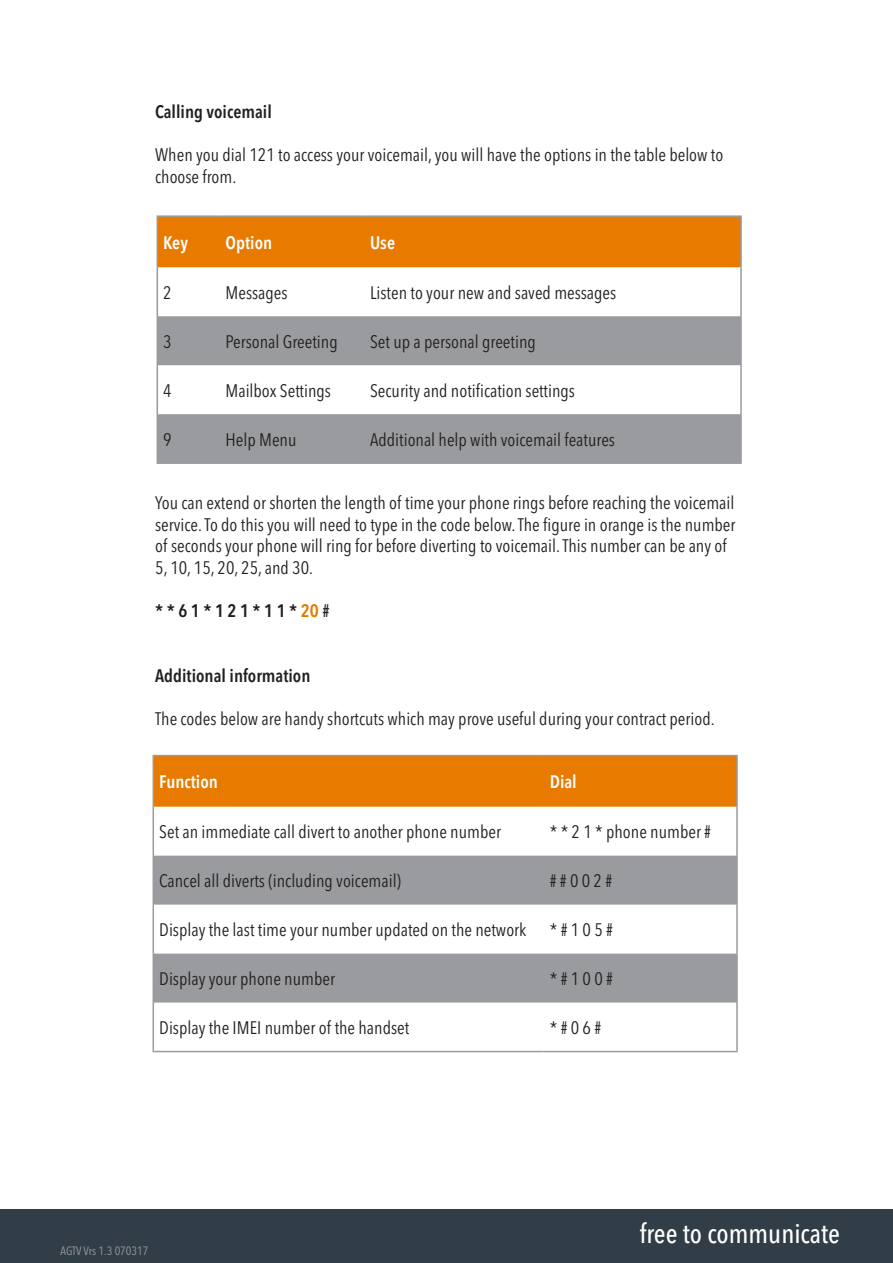
<style>
.page{position:relative;width:893px;height:1263px;background:#fff}
.page>*{position:absolute;margin:0;border:0;box-sizing:border-box;transform-origin:0 0}
.t1{font:500 condensed 27px "Avenir Next LT Pro";color:#fff}
.t2{font:condensed 18px/21.6px "Avenir Next LT Pro";color:#231f20}
.t3{font:600 condensed 18px "Avenir Next LT Pro";color:#231f20}
.t4{font:600 condensed 18px "Avenir Next LT Pro";color:#fff}
.t5{font:condensed 12px "Avenir Next LT Pro";color:#999b9e}
.s1{color:#e87a00}
</style>
<div class="page">
<div style="left:158px;top:217px;width:582px;height:50px;background:#e87a00"></div>
<svg style="left:158px;top:316px;width:582px;height:146px;fill:#999b9e"></svg>
<hr style="left:157px;top:215px;width:63px;height:2px;background:#999b9e">
<hr style="left:157px;top:217px;width:1px;height:50px;background:#999b9e">
<hr style="left:220px;top:215px;width:144px;height:2px;background:#999b9e">
<hr style="left:364px;top:215px;width:378px;height:2px;background:#999b9e">
<hr style="left:740px;top:217px;width:2px;height:50px;background:#999b9e">
<hr style="left:157px;top:267px;width:1px;height:49px;background:#999b9e">
<hr style="left:740px;top:267px;width:2px;height:49px;background:#999b9e">
<hr style="left:157px;top:316px;width:1px;height:49px;background:#999b9e">
<hr style="left:740px;top:316px;width:2px;height:49px;background:#999b9e">
<hr style="left:157px;top:365px;width:1px;height:49px;background:#999b9e">
<hr style="left:740px;top:365px;width:2px;height:49px;background:#999b9e">
<hr style="left:157px;top:414px;width:1px;height:48px;background:#999b9e">
<hr style="left:740px;top:414px;width:2px;height:48px;background:#999b9e">
<hr style="left:157px;top:462px;width:63px;height:2px;background:#999b9e">
<hr style="left:220px;top:462px;width:144px;height:2px;background:#999b9e">
<hr style="left:364px;top:462px;width:378px;height:2px;background:#999b9e">
<div style="left:154px;top:756px;width:582px;height:51px;background:#e87a00"></div>
<svg style="left:154px;top:856px;width:582px;height:146px;fill:#999b9e"></svg>
<hr style="left:153px;top:755px;width:391px;height:1px;background:#999b9e">
<hr style="left:153px;top:756px;width:1px;height:51px;background:#999b9e">
<hr style="left:544px;top:755px;width:194px;height:1px;background:#999b9e">
<hr style="left:736px;top:756px;width:2px;height:51px;background:#999b9e">
<hr style="left:153px;top:807px;width:1px;height:49px;background:#999b9e">
<hr style="left:736px;top:807px;width:2px;height:49px;background:#999b9e">
<hr style="left:153px;top:856px;width:1px;height:49px;background:#999b9e">
<hr style="left:736px;top:856px;width:2px;height:49px;background:#999b9e">
<hr style="left:153px;top:905px;width:1px;height:48px;background:#999b9e">
<hr style="left:736px;top:905px;width:2px;height:48px;background:#999b9e">
<hr style="left:153px;top:953px;width:1px;height:49px;background:#999b9e">
<hr style="left:736px;top:953px;width:2px;height:49px;background:#999b9e">
<hr style="left:153px;top:1002px;width:1px;height:49px;background:#999b9e">
<hr style="left:736px;top:1002px;width:2px;height:49px;background:#999b9e">
<hr style="left:153px;top:1051px;width:391px;height:1px;background:#999b9e">
<hr style="left:544px;top:1051px;width:194px;height:1px;background:#999b9e">
<div style="left:0;top:1209px;width:893px;height:54px;background:#313e48"></div>
<p class="t3" style="left:155px;top:101px;width:118px">Calling voicemail</p>
<p class="t2" style="left:155px;top:144px;width:570px">When you dial 121 to access your voicemail, you will have the options in the table below to choose from.</p>
<p class="t4" style="left:163px;top:231px;width:26px">Key</p>
<p class="t4" style="left:226px;top:231px;width:48px">Option</p>
<p class="t4" style="left:370px;top:231px;width:26px">Use</p>
<p class="t2" style="left:163px;top:281px;width:10px">2</p>
<p class="t2" style="left:226px;top:281px;width:63px">Messages</p>
<p class="t2" style="left:370px;top:281px;width:248px">Listen to your new and saved messages</p>
<p class="t2" style="left:163px;top:330px;width:10px">3</p>
<p class="t2" style="left:226px;top:330px;width:114px">Personal Greeting</p>
<p class="t2" style="left:370px;top:330px;width:167px">Set up a personal greeting</p>
<p class="t2" style="left:163px;top:379px;width:10px">4</p>
<p class="t2" style="left:226px;top:379px;width:107px">Mailbox Settings</p>
<p class="t2" style="left:370px;top:379px;width:206px">Security and notification settings</p>
<p class="t2" style="left:163px;top:428px;width:10px">9</p>
<p class="t2" style="left:226px;top:428px;width:72px">Help Menu</p>
<p class="t2" style="left:370px;top:428px;width:246px">Additional help with voicemail features</p>
<p class="t2" style="left:155px;top:492px;width:582px">You can extend or shorten the length of time your phone rings before reaching the voicemail service. To do this you will need to type in the code below. The figure in orange is the number of seconds your phone will ring for before diverting to voicemail. This number can be any of 5, 10, 15, 20, 25, and 30.</p>
<p class="t3" style="left:155px;top:600px;width:176px">* * 6 1 * 1 2 1 * 1 1 * <span class="s1">20</span> #</p>
<p class="t3" style="left:155px;top:665px;width:157px">Additional information</p>
<p class="t2" style="left:155px;top:708px;width:561px">The codes below are handy shortcuts which may prove useful during your contract period.</p>
<p class="t4" style="left:159px;top:771px;width:60px">Function</p>
<p class="t4" style="left:550px;top:771px;width:29px">Dial</p>
<p class="t2" style="left:159px;top:821px;width:343px">Set an immediate call divert to another phone number</p>
<p class="t2" style="left:550px;top:821px;width:163px">* * 2 1 * phone number #</p>
<p class="t2" style="left:159px;top:870px;width:243px">Cancel all diverts (including voicemail)</p>
<p class="t2" style="left:550px;top:870px;width:64px"># # 0 0 2 #</p>
<p class="t2" style="left:159px;top:919px;width:369px">Display the last time your number updated on the network</p>
<p class="t2" style="left:550px;top:919px;width:65px">* # 1 0 5 #</p>
<p class="t2" style="left:159px;top:968px;width:177px">Display your phone number</p>
<p class="t2" style="left:550px;top:968px;width:65px">* # 1 0 0 #</p>
<p class="t2" style="left:159px;top:1017px;width:251px">Display the IMEI number of the handset</p>
<p class="t2" style="left:550px;top:1017px;width:53px">* # 0 6 #</p>
<p class="t5" style="left:61px;top:1244px;width:89px">AGTV Vrs 1.3 070317</p>
<p class="t1" style="left:640px;top:1217px;width:202px">free to communicate</p>
</div>
